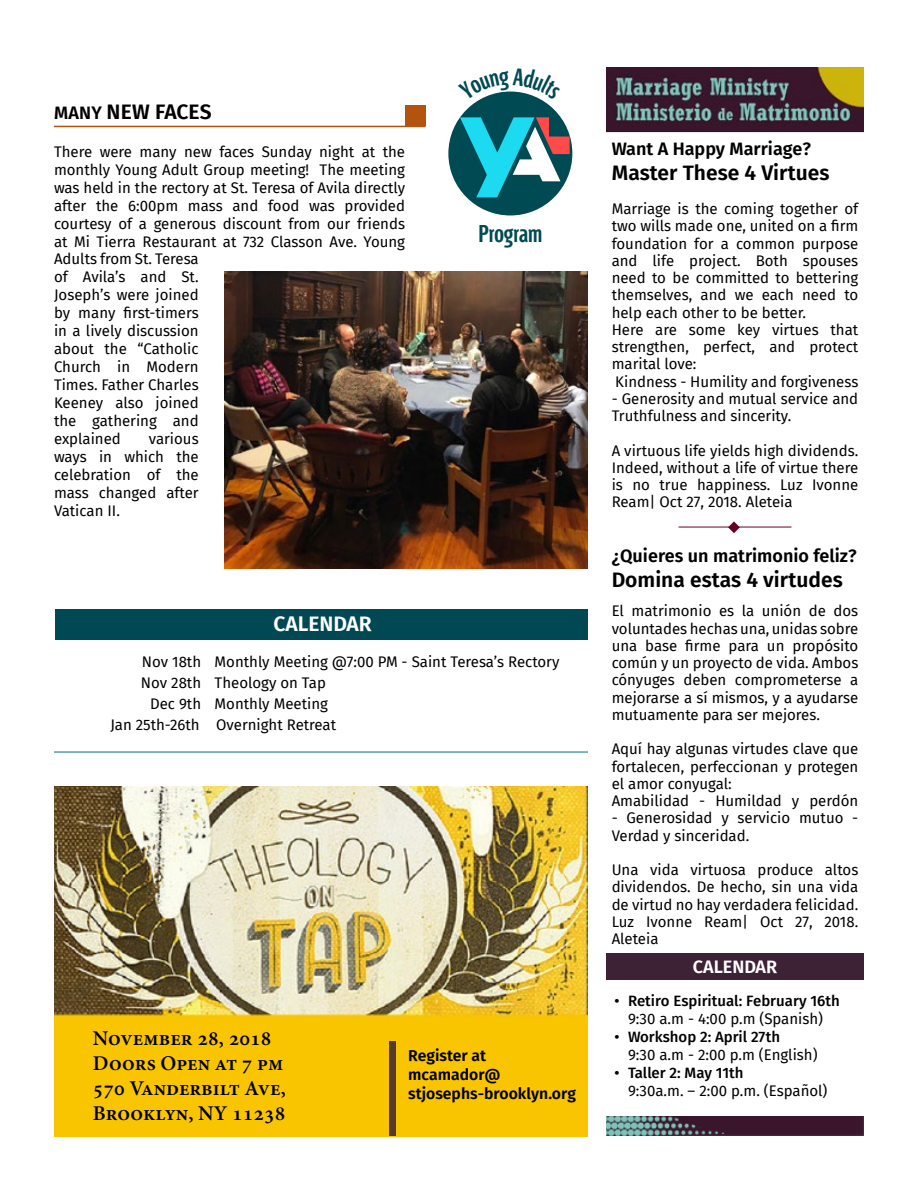
<style>
.page{position:relative;width:918px;height:1188px;background:#fff}
.page>*{position:absolute;margin:0;border:0;box-sizing:border-box;transform-origin:0 0}
.t1{font:600 24.3px "Fontana ND Gg";color:#004a54}
.t2{font:600 21px/25.2px "Minion Pro";color:#000}
.t3{font:600 21px "Fira Sans";color:#000}
.t4{font:600 21px "Fira Sans";color:#fff}
.t5{font:600 18px "Fira Sans";color:#000}
.t6{font:600 18px "Fira Sans";color:#fff}
.t7{font:600 15.75px/18.9px "Fira Sans";color:#000}
.t8{font:15px/17.2px "Fira Sans";color:#000;text-align:justify}
.t9{font:500 15px "Fira Sans";color:#000}
.s1{font-size:18px}
</style>
<div class="page">
<img style="left:225px;top:272px;width:363px;height:297px">
<hr style="left:54px;top:126px;width:372px;height:1px;background:#b3530d">
<div style="left:405px;top:106px;width:21px;height:20px;background:#b3530d"></div>
<hr style="left:54px;top:752px;width:534px;height:1px;background:#006b77">
<div style="left:55px;top:609px;width:533px;height:31px;background:#004954"></div>
<img style="left:606px;top:68px;width:257px;height:65px">
<div style="left:606px;top:953px;width:258px;height:27px;background:#3d2135"></div>
<img style="left:606px;top:1117px;width:257px;height:19px">
<div style="left:54px;top:992px;width:534px;height:145px;background:#f9c500"></div>
<img style="left:54px;top:786px;width:534px;height:231px">
<div style="left:389px;top:1041px;width:6px;height:94px;background:#573a2c"></div>
<svg style="left:728px;top:521px;width:12px;height:12px"></svg>
<hr style="left:679px;top:527px;width:112px;height:1px;background:#640221">
<div style="left:448px;top:92px;width:124px;height:123px;background:#004a54;border-radius:50%"></div>
<svg style="left:460px;top:117px;width:110px;height:80px"></svg>
<svg style="left:479px;top:91px;width:63px;height:9px"></svg>
<h2 class="t3" style="left:54px;top:94px;width:159px"><span class="s1">MANY</span> NEW FACES</h2>
<p class="t8" style="left:54px;top:142px;width:353px;line-height:18px">There were many new faces Sunday night at the monthly Young Adult Group meeting! The meeting was held in the rectory at St. Teresa of Avila directly after the 6:00pm mass and food was provided courtesy of a generous discount from our friends at Mi Tierra Restaurant at 732 Classon Ave. Young</p>
<p class="t8" style="left:54px;top:249px;width:146px;line-height:18px">Adults from St. Teresa of Avila’s and St.<br>Joseph’s were joined by many first-timers in a lively discussion about the “Catholic Church in Modern Times. Father Charles Keeney also joined the gathering and explained</p>
<p class="t8" style="left:54px;top:429px;width:146px;line-height:18px;text-indent:95px">various ways in which the celebration of the mass changed after Vatican II.</p>
<h1 class="t1" style="left:479px;top:222px;width:65px">Program</h1>
<h2 class="t4" style="left:273px;top:606px;width:100px">CALENDAR</h2>
<p class="t8" style="left:142px;top:653px;width:419px">Nov 18th Monthly Meeting @7:00 PM - Saint Teresa’s Rectory</p>
<p class="t8" style="left:141px;top:674px;width:187px">Nov 28th Theology on Tap</p>
<p class="t8" style="left:150px;top:695px;width:179px">Dec 9th Monthly Meeting</p>
<p class="t8" style="left:110px;top:716px;width:227px">Jan 25th-26th Overnight Retreat</p>
<h2 class="t2" style="left:93px;top:1025px;width:194px">November 28, 2018<br>Doors Open at 7 pm<br>570 Vanderbilt Ave,<br>Brooklyn, NY 11238</h2>
<p class="t7" style="left:408px;top:1045px;width:169px">Register at mcamador@ stjosephs-brooklyn.org</p>
<p class="t5" style="left:612px;top:134px;width:201px">Want A Happy Marriage?</p>
<h2 class="t3" style="left:612px;top:156px;width:219px">Master These 4 Virtues</h2>
<p class="t8" style="left:612px;top:200px;width:248px;text-align:left">Marriage is the coming together of two wills made one, united on a firm foundation for a common purpose and life project. Both spouses need to be committed to bettering themselves, and we each need to help each other to be better.<br>Here are some key virtues that strengthen, perfect, and protect marital love:<br>Kindness - Humility and forgiveness</p>
<p class="t8" style="left:612px;top:390px;width:248px">- Generosity and mutual service and<br>Truthfulness and sincerity.</p>
<p class="t8" style="left:612px;top:441px;width:248px">A virtuous life yields high dividends.<br>Indeed, without a life of virtue there is no true happiness. Luz Ivonne Ream| Oct 27, 2018. Aleteia</p>
<p class="t5" style="left:612px;top:541px;width:246px">¿Quieres un matrimonio feliz?</p>
<h2 class="t3" style="left:612px;top:563px;width:233px">Domina estas 4 virtudes</h2>
<p class="t8" style="left:612px;top:602px;width:248px">El matrimonio es la unión de dos voluntades hechas una, unidas sobre una base firme para un propósito común y un proyecto de vida. Ambos cónyuges deben comprometerse a mejorarse a sí mismos, y a ayudarse mutuamente para ser mejores.</p>
<p class="t8" style="left:612px;top:740px;width:248px;text-align:left">Aquí hay algunas virtudes clave que fortalecen, perfeccionan y protegen el amor conyugal:<br>Amabilidad - Humildad y perdón</p>
<p class="t8" style="left:612px;top:809px;width:248px">- Generosidad y servicio mutuo -<br>Verdad y sinceridad.</p>
<p class="t8" style="left:612px;top:861px;width:248px">Una vida virtuosa produce altos dividendos. De hecho, sin una vida de virtud no hay verdadera felicidad.<br>Luz Ivonne Ream| Oct 27, 2018.<br>Aleteia</p>
<p class="t6" style="left:693px;top:952px;width:86px">CALENDAR</p>
<p class="t9" style="left:615px;top:989px;width:227px">• Retiro Espiritual: February 16th</p>
<p class="t8" style="left:628px;top:1010px;width:197px">9:30 a.m - 4:00 p.m (Spanish)</p>
<p class="t9" style="left:615px;top:1025px;width:167px">• Workshop 2: April 27th</p>
<p class="t8" style="left:628px;top:1046px;width:191px">9:30 a.m - 2:00 p.m (English)</p>
<p class="t9" style="left:615px;top:1061px;width:131px">• Taller 2: May 11th</p>
<p class="t8" style="left:628px;top:1082px;width:201px">9:30a.m. – 2:00 p.m. (Español)</p>
</div>
